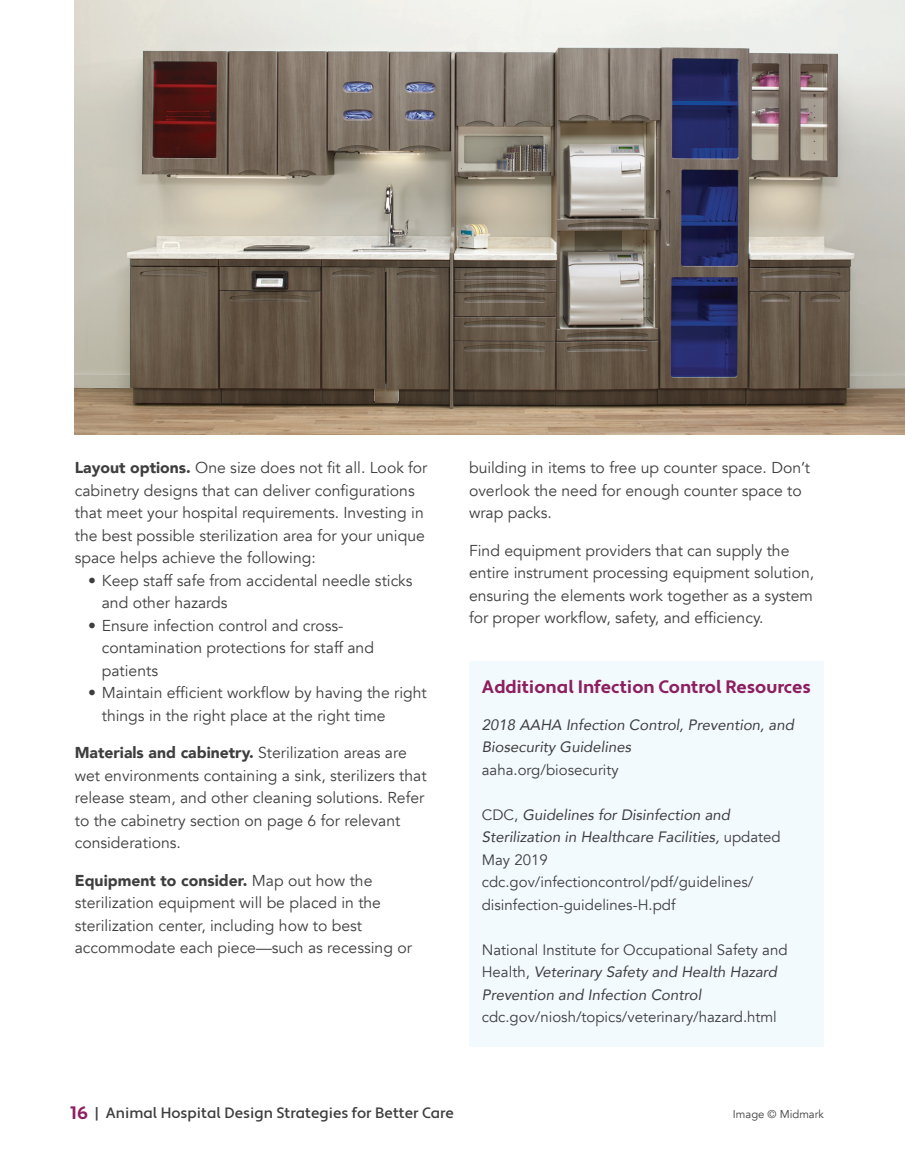
<style>
.page{position:relative;width:905px;height:1175px;background:#fff}
.page>*{position:absolute;margin:0;border:0;box-sizing:border-box;transform-origin:0 0}
.t1{font:700 18px "Apertura";color:#8d1f61}
.t2{font:15.75px/22.5px "Avenir";color:#3e3e3f}
.t3{font:15px/22.5px "Avenir";color:#3e3e3f}
.t4{font:italic 15px/22.5px "Avenir";color:#3e3e3f}
.t5{font:500 15px "Apertura";color:#3e3e3f}
.t6{font:11.25px "Avenir";color:#3e3e3f}
.s1{font-weight:900}
.s2{font-style:italic}
.s3{font-style:normal}
.s4{font-weight:700;font-size:18px;color:#8d1f61}
</style>
<div class="page">
<div style="left:470px;top:661px;width:353px;height:385px;background:#f3fafd"></div>
<hr style="left:904px;top:54px;width:1px;height:78px;background:#5dcbe9">
<hr style="left:904px;top:95px;width:1px;height:57px;background:#8d1f61">
<img style="left:74px;top:0;width:830px;height:434px">
<p class="t2" style="left:75px;top:456px;width:354px"><span class="s1">Layout options.</span> One size does not fit all. Look for cabinetry designs that can deliver configurations that meet your hospital requirements. Investing in the best possible sterilization area for your unique space helps achieve the following:</p>
<p class="t2" style="left:102px;top:569px;width:312px;text-indent:-13px">• Keep staff safe from accidental needle sticks and other hazards</p>
<p class="t2" style="left:102px;top:614px;width:274px;text-indent:-13px">• Ensure infection control and cross&shy;contamination protections for staff and patients</p>
<p class="t2" style="left:102px;top:682px;width:326px;text-indent:-13px">• Maintain efficient workflow by having the right things in the right place at the right time</p>
<p class="t2" style="left:75px;top:742px;width:353px"><span class="s1">Materials and cabinetry.</span> Sterilization areas are wet environments containing a sink, sterilizers that release steam, and other cleaning solutions. Refer to the cabinetry section on page 6 for relevant considerations.</p>
<p class="t2" style="left:75px;top:869px;width:338px"><span class="s1">Equipment to consider.</span> Map out how the sterilization equipment will be placed in the sterilization center, including how to best accommodate each piece—such as recessing or</p>
<p class="t2" style="left:469px;top:456px;width:342px">building in items to free up counter space. Don’t overlook the need for enough counter space to wrap packs.</p>
<p class="t2" style="left:469px;top:539px;width:346px">Find equipment providers that can supply the entire instrument processing equipment solution, ensuring the elements work together as a system for proper workflow, safety, and efficiency.</p>
<p class="t1" style="left:482px;top:675px;width:331px">Additional Infection Control Resources</p>
<p class="t4" style="left:482px;top:713px;width:313px">2018 AAHA Infection Control, Prevention, and<br>Biosecurity Guidelines</p>
<p class="t3" style="left:482px;top:758px;width:138px">aaha.org/biosecurity</p>
<p class="t3" style="left:482px;top:803px;width:300px">CDC, <span class="s2">Guidelines for Disinfection and Sterilization in Healthcare Facilities,</span> updated May 2019 cdc.gov/infectioncontrol/pdf/guidelines/ disinfection-guidelines-H.pdf</p>
<p class="t4" style="left:482px;top:938px;width:307px"><span class="s3">National Institute for Occupational Safety and<br>Health,</span> Veterinary Safety and Health Hazard<br>Prevention and Infection Control</p>
<p class="t3" style="left:482px;top:1006px;width:296px">cdc.gov/niosh/topics/veterinary/hazard.html</p>
<p class="t5" style="left:70px;top:1103px;width:385px"><span class="s4">16</span> | Animal Hospital Design Strategies for Better Care</p>
<p class="t6" style="left:733px;top:1107px;width:92px">Image © Midmark</p>
</div>
